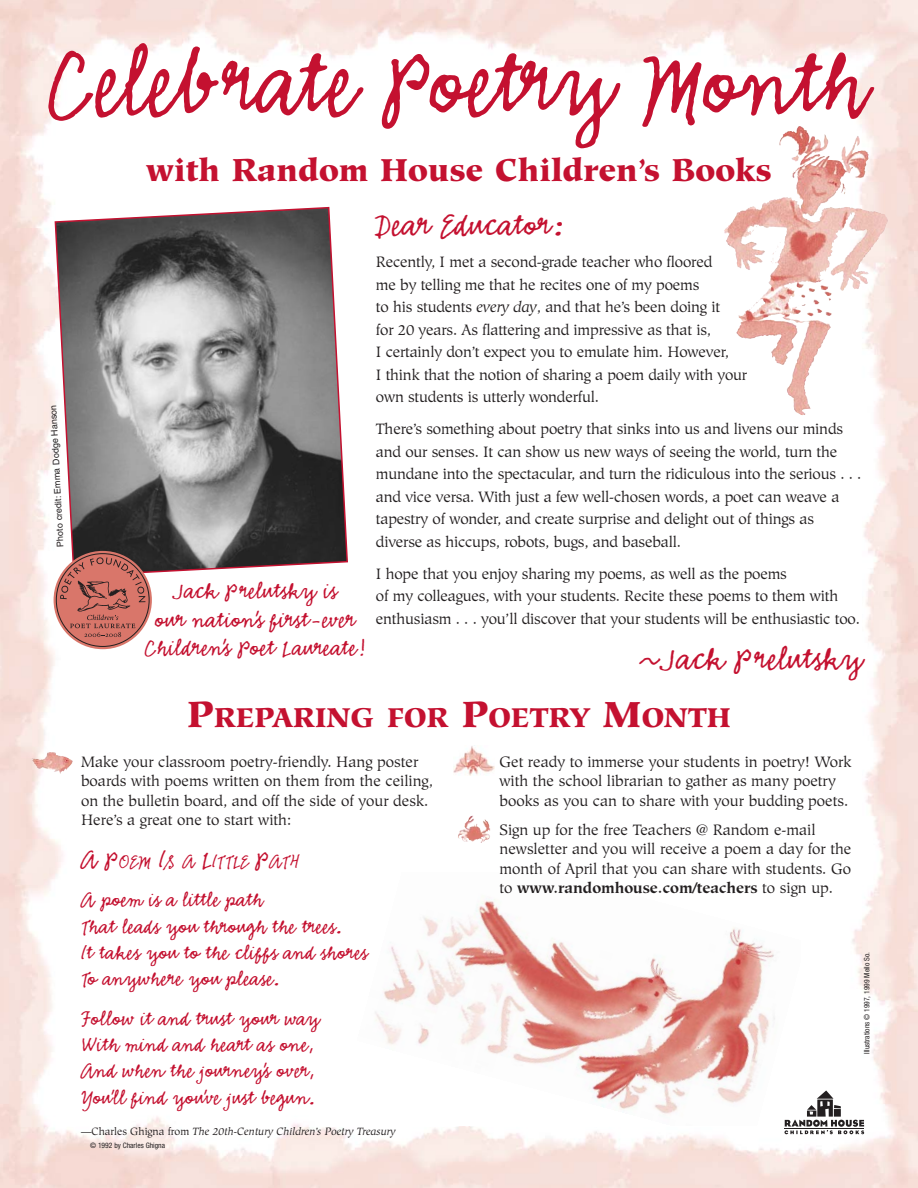
<style>
.page{position:relative;width:918px;height:1188px;background:#fff}
.page>*{position:absolute;margin:0;border:0;box-sizing:border-box;transform-origin:0 0}
.t1{font:108.9px "Emmascript MVB";letter-spacing:-.015em;color:#c41130;scale:.91 1}
.t2{font:36px "Emmascript MVB";color:#c41130}
.t3{font:900 31.5px "Hiroshige";color:#c41130}
.t4{font:900 27px "Hiroshige";color:#c41130}
.t5{font:25.5px/28.5px "Emmascript MVB";color:#c41130;text-align:center}
.t6{font:22.5px/26.2px "Emmascript MVB";color:#c41130}
.t7{font:20.25px "Emmascript MVB";letter-spacing:-.02em;color:#c41130}
.t8{font:15px/22.5px "Hiroshige";letter-spacing:-.01em;color:#231f20}
.t9{font:italic 10.5px "Hiroshige";color:#231f20}
.t10{font:9px "Helvetica";color:#231f20}
.t11{font:condensed 7.5px "Helvetica Neue";color:#231f20}
.s1{font-style:italic}
.s2{font-size:36px}
.s3{font-size:27px}
.s4{font-style:normal}
.s5{font-weight:700}
</style>
<div class="page">
<img style="left:0;top:0;width:918px;height:1188px">
<svg style="left:54px;top:206px;width:295px;height:372px;background:#888585"></svg>
<img style="left:724px;top:156px;width:119px;height:74px">
<div style="left:337px;top:872px;width:463px;height:254px;background:#fff"></div>
<img style="left:375px;top:899px;width:400px;height:215px">
<img style="left:31px;top:752px;width:42px;height:22px">
<div style="left:452px;top:745px;width:43px;height:32px;background:#fff"></div>
<img style="left:454px;top:745px;width:41px;height:30px">
<div style="left:456px;top:812px;width:36px;height:33px;background:#fff"></div>
<img style="left:458px;top:816px;width:32px;height:27px">
<svg style="left:784px;top:1090px;width:80px;height:44px"></svg>
<div style="left:834px;top:1109px;width:7px;height:8px;background:#231f20"></div>
<svg style="left:54px;top:551px;width:98px;height:98px;background:#c46d62"></svg>
<svg style="left:60px;top:557px;width:85px;height:45px;background:#ba6d65"></svg>
<svg style="left:70px;top:615px;width:65px;height:22px"></svg>
<img style="left:76px;top:578px;width:59px;height:36px">
<h1 class="t1" style="left:48px;top:12px;width:904px">Celebrate Poetry Month</h1>
<h3 class="t3" style="left:146px;top:157px;width:627px">with Random House Children’s Books</h3>
<p class="t10" style="left:57px;top:547px;width:144px;rotate:-93deg">Photo credit: Emma Dodge Hanson</p>
<h3 class="t5" style="left:145px;top:575px;width:223px">Jack Prelutsky is<br>our nation’s first-ever<br>Children’s Poet Laureate!</h3>
<h2 class="t2" style="left:376px;top:202px;width:189px">Dear Educator:</h2>
<p class="t8" style="left:376px;top:252px;width:373px">Recently, I met a second-grade teacher who floored<br>me by telling me that he recites one of my poems<br>to his students <span class="s1">every day</span>, and that he’s been doing it<br>for 20 years. As flattering and impressive as that is,<br>I certainly don’t expect you to emulate him. However,<br>I think that the notion of sharing a poem daily with your own students is utterly wonderful.</p>
<p class="t8" style="left:376px;top:419px;width:487px">There’s something about poetry that sinks into us and livens our minds and our senses. It can show us new ways of seeing the world, turn the mundane into the spectacular, and turn the ridiculous into the serious . . . and vice versa. With just a few well-chosen words, a poet can weave a tapestry of wonder, and create surprise and delight out of things as diverse as hiccups, robots, bugs, and baseball.</p>
<p class="t8" style="left:376px;top:564px;width:485px">I hope that you enjoy sharing my poems, as well as the poems<br>of my colleagues, with your students. Recite these poems to them with enthusiasm . . . you’ll discover that your students will be enthusiastic too.</p>
<h2 class="t2" style="left:638px;top:636px;width:227px">~Jack Prelutsky</h2>
<h3 class="t4" style="left:187px;top:707px;width:545px"><span class="s2">P</span>REPARING FOR <span class="s2">P</span>OETRY <span class="s2">M</span>ONTH</h3>
<p class="t8" style="left:81px;top:753px;width:353px;line-height:19.5px">Make your classroom poetry-friendly. Hang poster boards with poems written on them from the ceiling, on the bulletin board, and off the side of your desk.<br>Here’s a great one to start with:</p>
<h3 class="t7" style="left:81px;top:848px;width:221px"><span class="s3">A P</span>OEM <span class="s3">I</span>S A <span class="s3">L</span>ITTLE <span class="s3">P</span>ATH</h3>
<h3 class="t6" style="left:81px;top:885px;width:289px">A poem is a little path<br>That leads you through the trees.<br>It takes you to the cliffs and shores<br>To anywhere you please.</h3>
<h3 class="t6" style="left:81px;top:1004px;width:241px">Follow it and trust your way<br>With mind and heart as one,<br>And when the journey’s over,<br>You’ll find you’ve just begun.</h3>
<p class="t9" style="left:81px;top:1127px;width:316px"><span class="s4">—Charles Ghigna from</span> The 20th-Century Children’s Poetry Treasury</p>
<p class="t11" style="left:90px;top:1142px;width:76px">© 1992 by Charles Ghigna</p>
<p class="t8" style="left:500px;top:753px;width:353px;line-height:19.5px">Get ready to immerse your students in poetry! Work with the school librarian to gather as many poetry books as you can to share with your budding poets.</p>
<p class="t8" style="left:500px;top:821px;width:353px;line-height:19.5px">Sign up for the free Teachers @ Random e-mail newsletter and you will receive a poem a day for the month of April that you can share with students. Go to <span class="s5">www.randomhouse.com/teachers</span> to sign up.</p>
<p class="t11" style="left:864px;top:1054px;width:104px;rotate:-90deg">Illustrations © 1997, 1999 Meilo So.</p>
</div>
